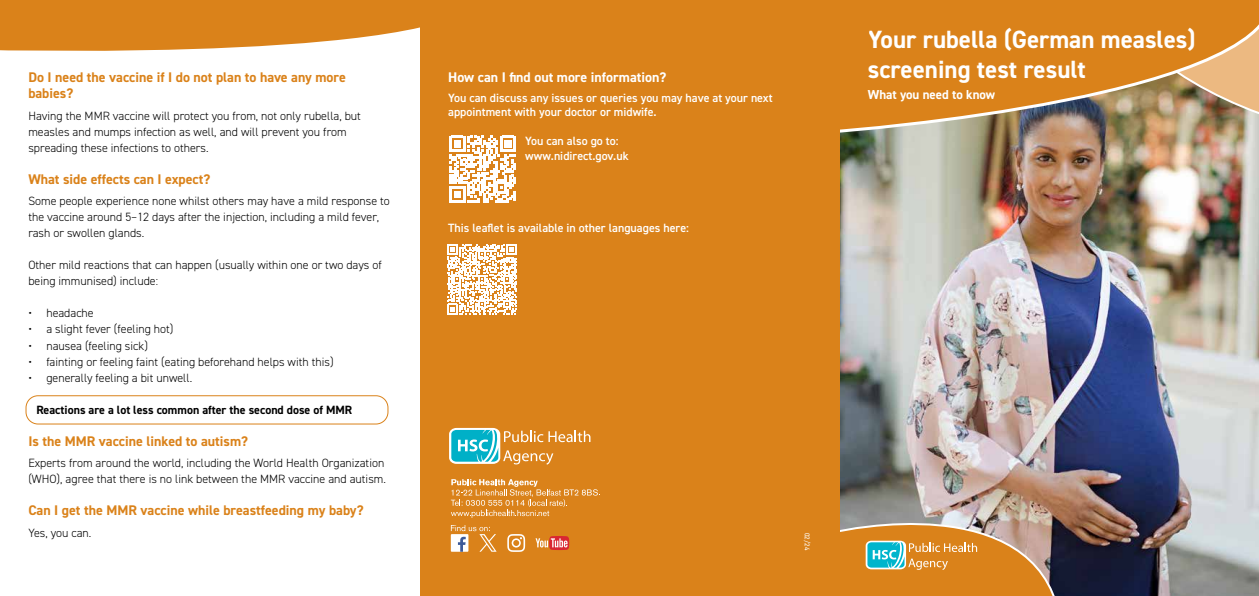
<style>
.page{position:relative;width:1259px;height:596px;background:#fff}
.page>*{position:absolute;margin:0;border:0;box-sizing:border-box;transform-origin:0 0}
.t1{font:700 25px/30px "DIN2014";color:#fff}
.t2{font:700 14px/16px "DIN2014";color:#da821a}
.t3{font:700 14px "DIN2014";color:#fff}
.t4{font:700 13px "DIN2014";color:#fff}
.t5{font:300 12px/16px "DIN2014";color:#000}
.t6{font:600 12px/14.4px "DIN2014";color:#fff}
.t7{font:700 12px "DIN2014";color:#000}
.t8{font:7px "DIN2014";color:#fff}
</style>
<div class="page">
<img style="left:839px;top:470px;width:420px;height:125px">
<img style="left:839px;top:0;width:420px;height:470px">
<img style="left:839px;top:487px;width:222px;height:108px">
<svg style="left:0;top:0;width:420px;height:425px"></svg>
<div style="left:420px;top:0;width:419px;height:595px;background:#da821a"></div>
<svg style="left:449px;top:427px;width:151px;height:125px"></svg>
<div style="left:26px;top:395px;width:362px;height:29px;border:1px solid #da821a;border-radius:12px"></div>
<svg style="left:449px;top:0;width:434px;height:202px"></svg>
<svg style="left:447px;top:244px;width:70px;height:70px"></svg>
<p class="t2" style="left:28px;top:69px;width:319px">Do I need the vaccine if I do not plan to have any more babies?</p>
<p class="t5" style="left:28px;top:107px;width:334px">Having the MMR vaccine will protect you from, not only rubella, but measles and mumps infection as well, and will prevent you from spreading these infections to others.</p>
<p class="t2" style="left:28px;top:170px;width:183px">What side effects can I expect?</p>
<p class="t5" style="left:28px;top:193px;width:363px">Some people experience none whilst others may have a mild response to the vaccine around 5–12 days after the injection, including a mild fever, rash or swollen glands.</p>
<p class="t5" style="left:28px;top:257px;width:355px">Other mild reactions that can happen (usually within one or two days of being immunised) include:</p>
<p class="t5" style="left:28px;top:305px;width:67px">• headache</p>
<p class="t5" style="left:28px;top:321px;width:147px">• a slight fever (feeling hot)</p>
<p class="t5" style="left:28px;top:337px;width:121px">• nausea (feeling sick)</p>
<p class="t5" style="left:28px;top:353px;width:307px">• fainting or feeling faint (eating beforehand helps with this)</p>
<p class="t5" style="left:28px;top:369px;width:165px">• generally feeling a bit unwell.</p>
<p class="t7" style="left:36px;top:401px;width:317px">Reactions are a lot less common after the second dose of MMR</p>
<p class="t2" style="left:28px;top:432px;width:221px">Is the MMR vaccine linked to autism?</p>
<p class="t5" style="left:28px;top:455px;width:359px">Experts from around the world, including the World Health Organization (WHO), agree that there is no link between the MMR vaccine and autism.</p>
<p class="t2" style="left:28px;top:502px;width:337px">Can I get the MMR vaccine while breastfeeding my baby?</p>
<p class="t5" style="left:28px;top:524px;width:64px">Yes, you can.</p>
<p class="t3" style="left:448px;top:68px;width:219px">How can I find out more information?</p>
<p class="t6" style="left:448px;top:90px;width:326px">You can discuss any issues or queries you may have at your next appointment with your doctor or midwife.</p>
<p class="t6" style="left:525px;top:133px;width:105px">You can also go to: www.nidirect.gov.uk</p>
<p class="t6" style="left:448px;top:220px;width:242px">This leaflet is available in other languages here:</p>
<h1 class="t1" style="left:868px;top:24px;width:329px">Your rubella (German measles) screening test result</h1>
<p class="t4" style="left:868px;top:86px;width:129px">What you need to know</p>
<p class="t8" style="left:811px;top:532px;width:19px;rotate:90deg">02/24</p>
</div>
